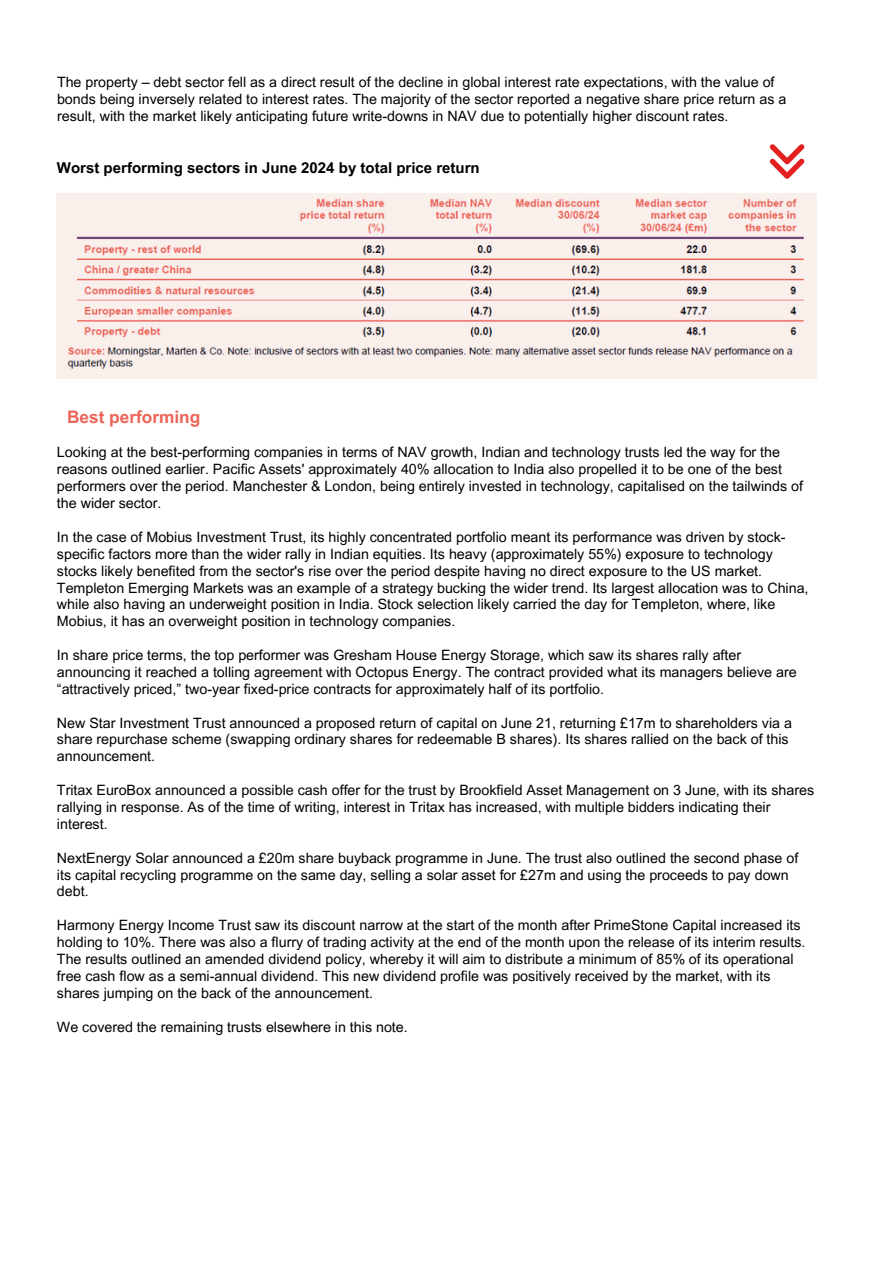
<style>
.page{position:relative;width:894px;height:1264px;background:#fff}
.page>*{position:absolute;margin:0;border:0;box-sizing:border-box;transform-origin:0 0}
.t1{font:700 17.25px "Arial MT Pro";color:#ec6456}
.t2{font:700 15px "Arial MT Pro";color:#000}
.t3{font:14.25px/16.8px "Arial MT Pro";color:#000}
</style>
<div class="page">
<img style="left:769px;top:145px;width:35px;height:34px">
<img style="left:57px;top:194px;width:759px;height:184px">
<p class="t3" style="left:57px;top:76px;width:730px">The property – debt sector fell as a direct result of the decline in global interest rate expectations, with the value of bonds being inversely related to interest rates. The majority of the sector reported a negative share price return as a result, with the market likely anticipating future write-downs in NAV due to potentially higher discount rates.</p>
<p class="t2" style="left:57px;top:162px;width:424px">Worst performing sectors in June 2024 by total price return</p>
<p class="t1" style="left:67px;top:410px;width:135px">Best performing</p>
<p class="t3" style="left:57px;top:446px;width:747px">Looking at the best-performing companies in terms of NAV growth, Indian and technology trusts led the way for the reasons outlined earlier. Pacific Assets' approximately 40% allocation to India also propelled it to be one of the best performers over the period. Manchester &amp; London, being entirely invested in technology, capitalised on the tailwinds of the wider sector.</p>
<h2 class="t3" style="left:57px;top:530px;width:730px">In the case of Mobius Investment Trust, its highly concentrated portfolio meant its performance was driven by stock&shy;specific factors more than the wider rally in Indian equities. Its heavy (approximately 55%) exposure to technology stocks likely benefited from the sector's rise over the period despite having no direct exposure to the US market.</h2>
<p class="t3" style="left:57px;top:581px;width:752px">Templeton Emerging Markets was an example of a strategy bucking the wider trend. Its largest allocation was to China, while also having an underweight position in India. Stock selection likely carried the day for Templeton, where, like<br>Mobius, it has an overweight position in technology companies.</p>
<p class="t3" style="left:57px;top:648px;width:741px">In share price terms, the top performer was Gresham House Energy Storage, which saw its shares rally after announcing it reached a tolling agreement with Octopus Energy. The contract provided what its managers believe are “attractively priced,” two-year fixed-price contracts for approximately half of its portfolio.</p>
<h1 class="t3" style="left:57px;top:716px;width:736px">New Star Investment Trust announced a proposed return of capital on June 21, returning £17m to shareholders via a share repurchase scheme (swapping ordinary shares for redeemable B shares). Its shares rallied on the back of this announcement.</h1>
<p class="t3" style="left:57px;top:783px;width:758px">Tritax EuroBox announced a possible cash offer for the trust by Brookfield Asset Management on 3 June, with its shares rallying in response. As of the time of writing, interest in Tritax has increased, with multiple bidders indicating their interest.</p>
<p class="t3" style="left:57px;top:851px;width:742px">NextEnergy Solar announced a £20m share buyback programme in June. The trust also outlined the second phase of its capital recycling programme on the same day, selling a solar asset for £27m and using the proceeds to pay down debt.</p>
<p class="t3" style="left:57px;top:918px;width:749px">Harmony Energy Income Trust saw its discount narrow at the start of the month after PrimeStone Capital increased its holding to 10%. There was also a flurry of trading activity at the end of the month upon the release of its interim results.<br>The results outlined an amended dividend policy, whereby it will aim to distribute a minimum of 85% of its operational free cash flow as a semi-annual dividend. This new dividend profile was positively received by the market, with its shares jumping on the back of the announcement.</p>
<p class="t3" style="left:57px;top:1019px;width:352px">We covered the remaining trusts elsewhere in this note.</p>
</div>
